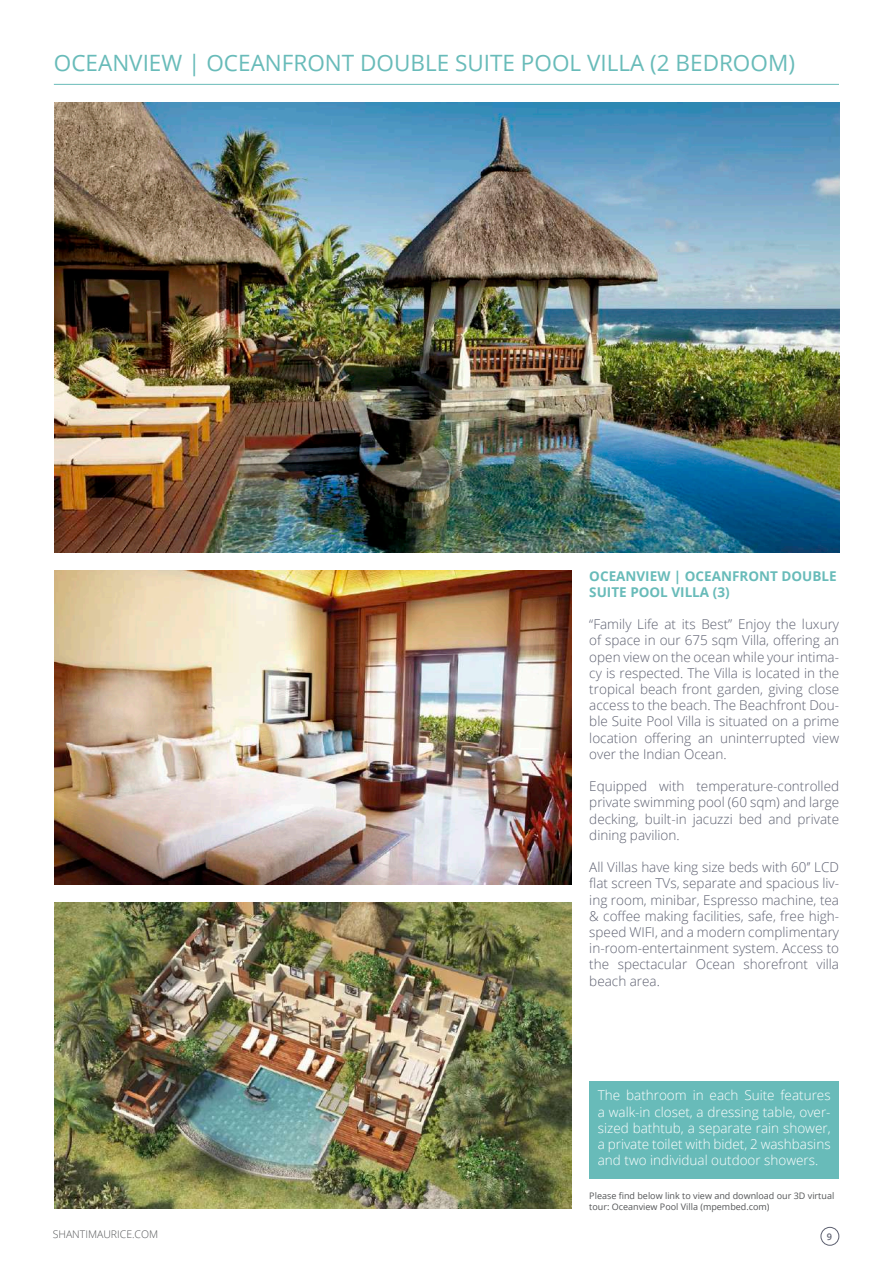
<style>
.page{position:relative;width:893px;height:1263px;background:#fff}
.page>*{position:absolute;margin:0;border:0;box-sizing:border-box;transform-origin:0 0}
.t1{font:22.5px "Open Sans";color:#68bbb9}
.t2{font:300 13.5px/16.2px "Open Sans";color:#5d6070;text-align:justify}
.t3{font:300 13.5px/16.2px "Open Sans";color:#fff;text-align:justify}
.t4{font:700 13.5px/16.2px "Open Sans";color:#68bbb9}
.t5{font:300 10.5px "Open Sans";color:#545557}
.t6{font:600 9.15px "Open Sans";color:#5d6070}
.t7{font:9px/10.8px "Open Sans";color:#545557}
</style>
<div class="page">
<div style="left:821px;top:1227px;width:18px;height:18px;border:1px solid #5d6070;border-radius:50%"></div>
<hr style="left:54px;top:84px;width:785px;height:1px;background:#68bbb9">
<img style="left:54px;top:102px;width:785px;height:451px">
<img style="left:54px;top:570px;width:517px;height:314px">
<img style="left:54px;top:903px;width:517px;height:306px">
<div style="left:589px;top:1081px;width:250px;height:98px;background:#68bbb9"></div>
<h1 class="t1" style="left:54px;top:48px;width:743px">OCEANVIEW | OCEANFRONT DOUBLE SUITE POOL VILLA (2 BEDROOM)</h1>
<p class="t4" style="left:589px;top:567px;width:249px">OCEANVIEW | OCEANFRONT DOUBLE<br>SUITE POOL VILLA (3)</p>
<p class="t2" style="left:589px;top:616px;width:251px">“Family Life at its Best” Enjoy the luxury of space in our 675 sqm Villa, offering an open view on the ocean while your intima&shy;cy is respected. The Villa is located in the tropical beach front garden, giving close access to the beach. The Beachfront Dou&shy;ble Suite Pool Villa is situated on a prime location offering an uninterrupted view over the Indian Ocean.</p>
<p class="t2" style="left:589px;top:778px;width:251px">Equipped with temperature-controlled private swimming pool (60 sqm) and large decking, built-in jacuzzi bed and private dining pavilion.</p>
<p class="t2" style="left:589px;top:859px;width:251px">All Villas have king size beds with 60’’ LCD flat screen TVs, separate and spacious liv&shy;ing room, minibar, Espresso machine, tea &amp; coffee making facilities, safe, free high&shy;speed WIFI, and a modern complimentary in-room-entertainment system. Access to the spectacular Ocean shorefront villa beach area.</p>
<p class="t3" style="left:598px;top:1087px;width:234px">The bathroom in each Suite features a walk-in closet, a dressing table, over&shy;sized bathtub, a separate rain shower, a private toilet with bidet, 2 washbasins and two individual outdoor showers.</p>
<p class="t7" style="left:589px;top:1190px;width:246px">Please find below link to view and download our 3D virtual tour: Oceanview Pool Villa (mpembed.com)</p>
<p class="t5" style="left:53px;top:1226px;width:107px">SHANTIMAURICE.COM</p>
<p class="t6" style="left:827px;top:1230px;width:7px">9</p>
</div>
